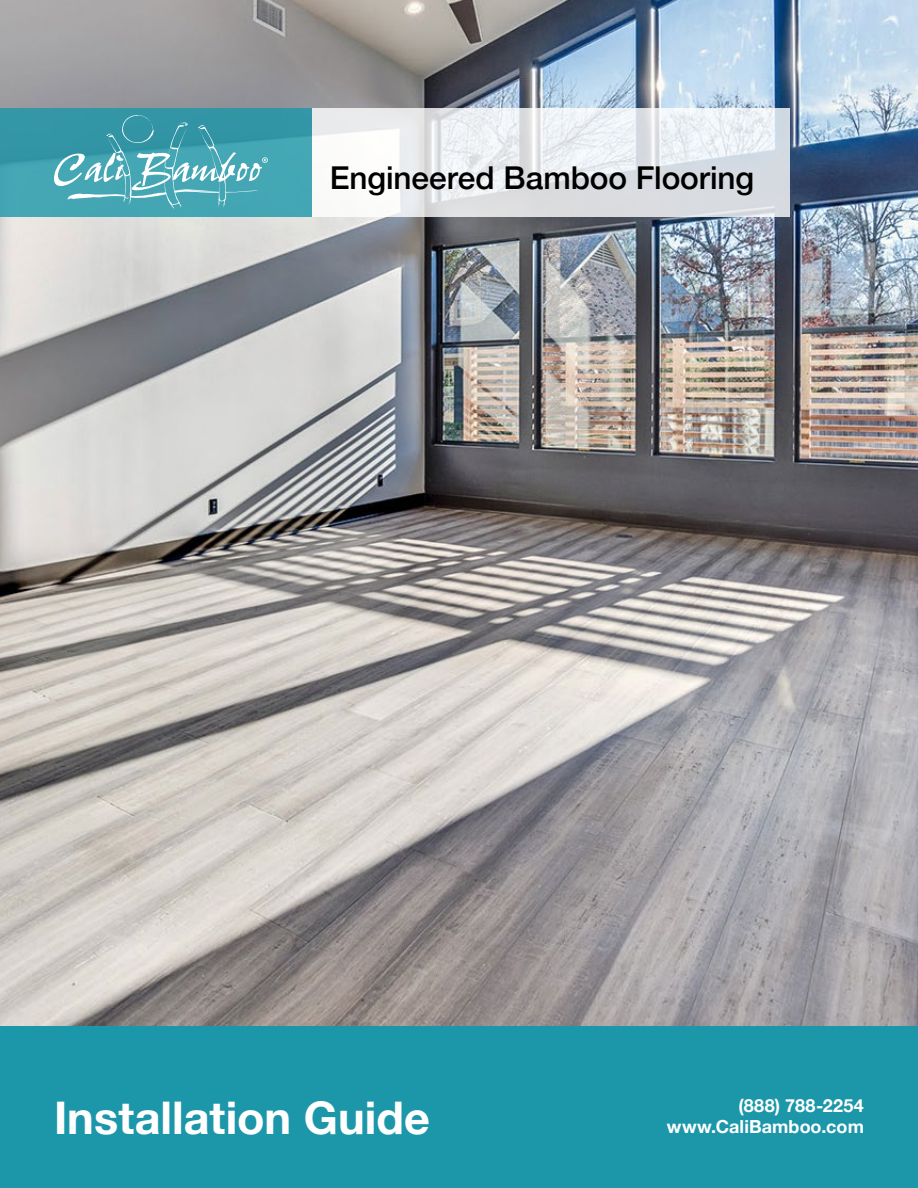
<style>
.page{position:relative;width:918px;height:1188px;background:#fff}
.page>*{position:absolute;margin:0;border:0;box-sizing:border-box;transform-origin:0 0}
.t1{font:700 45px "Helvetica Neue";color:#fff}
.t2{font:500 31.5px "Helvetica Neue";letter-spacing:-.005em;color:#000}
.t3{font:700 18px/21px "Helvetica Neue";letter-spacing:.005em;color:#fff;text-align:right}
</style>
<div class="page">
<img style="left:0;top:0;width:918px;height:1026px">
<svg style="left:312px;top:108px;width:477px;height:109px"></svg>
<div style="left:0;top:108px;width:312px;height:109px;background:linear-gradient(to right,#3c9eac,#3ea1af)"></div>
<div style="left:0;top:1026px;width:918px;height:162px;background:#1c97a9"></div>
<svg style="left:54px;top:114px;width:214px;height:96px;background:#54aab7"></svg>
<h2 class="t2" style="left:330px;top:152px;width:426px">Engineered Bamboo Flooring</h2>
<h1 class="t1" style="left:54px;top:1083px;width:377px">Installation Guide</h1>
<p class="t3" style="left:667px;top:1096px;width:199px">(888) 788-2254 www.CaliBamboo.com</p>
</div>
